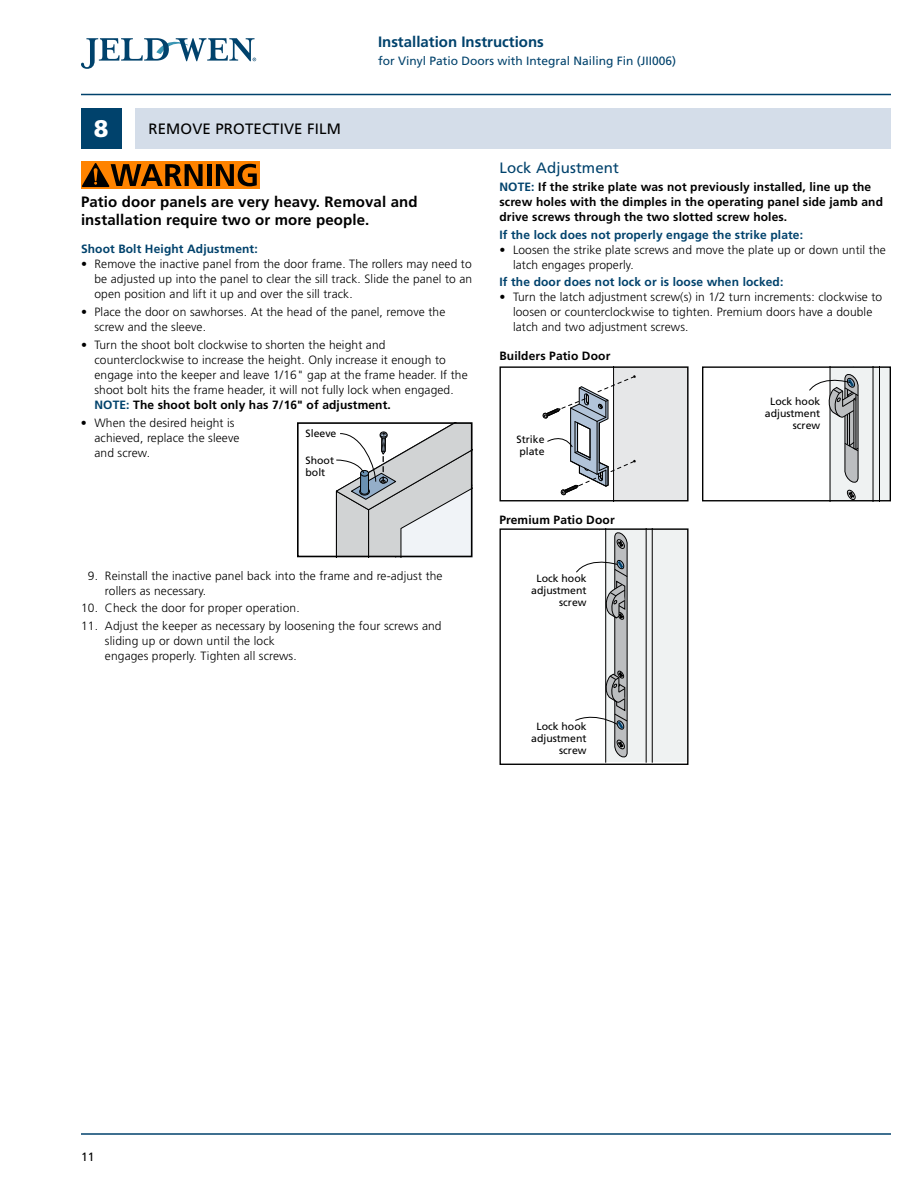
<style>
.page{position:relative;width:918px;height:1188px;background:#fff}
.page>*{position:absolute;margin:0;border:0;box-sizing:border-box;transform-origin:0 0}
.t1{font:900 24px "Frutiger LT Std";color:#fff}
.t2{font:700 15px/18px "Frutiger LT Std";letter-spacing:.01em;color:#000}
.t3{font:700 15px "Frutiger LT Std";color:#00426c}
.t4{font:15px "Frutiger LT Std";letter-spacing:.01em;color:#000}
.t5{font:15px "Frutiger LT Std";letter-spacing:.01em;color:#00426c}
.t6{font:300 12px/15px "Frutiger LT Std";letter-spacing:.01em;color:#000}
.t7{font:700 12px/15px "Frutiger LT Std";letter-spacing:.01em;color:#000}
.t8{font:700 12px "Frutiger LT Std";letter-spacing:.01em;color:#00426c}
.t9{font:12px "Frutiger LT Std";color:#00426c}
.t10{font:12px "Frutiger LT Std";color:#000}
.t11{font:10.5px/12px "Frutiger LT Std";color:#000;text-align:right}
.s1{font-weight:700;color:#00426c}
.s2{font-weight:700}
.s3{color:#00426c}
</style>
<div class="page">
<hr style="left:81px;top:94px;width:810px;height:1px;background:#00426c">
<hr style="left:81px;top:1133px;width:810px;height:2px;background:#00426c">
<svg style="left:81px;top:38px;width:175px;height:31px"></svg>
<div style="left:135px;top:108px;width:756px;height:40px;background:#d4dde9"></div>
<div style="left:81px;top:108px;width:41px;height:40px;background:#00426c"></div>
<div style="left:81px;top:161px;width:179px;height:28px;background:#ff8300"></div>
<hr style="left:207px;top:164px;width:4px;height:22px;background:#000">
<svg style="left:216px;top:164px;width:41px;height:22px"></svg>
<svg style="left:82px;top:163px;width:121px;height:24px"></svg>
<div style="left:297px;top:422px;width:175px;height:135px;border:2px solid #000"></div>
<svg style="left:335px;top:422px;width:137px;height:135px"></svg>
<div style="left:830px;top:366px;width:61px;height:135px;background:#eff2f2"></div>
<hr style="left:830px;top:366px;width:1px;height:135px;background:#000">
<hr style="left:873px;top:366px;width:1px;height:135px;background:#000">
<hr style="left:879px;top:366px;width:1px;height:135px;background:#000">
<svg style="left:847px;top:490px;width:9px;height:9px"></svg>
<div style="left:702px;top:366px;width:189px;height:135px;border:1px solid #000"></div>
<svg style="left:809px;top:373px;width:50px;height:110px"></svg>
<svg style="left:542px;top:366px;width:146px;height:135px"></svg>
<div style="left:605px;top:528px;width:83px;height:234px;background:#eff2f2"></div>
<hr style="left:605px;top:528px;width:1px;height:235px;background:#000">
<hr style="left:646px;top:528px;width:1px;height:235px;background:#000">
<hr style="left:652px;top:528px;width:1px;height:235px;background:#000">
<div style="left:500px;top:528px;width:189px;height:237px;border:1px solid #000"></div>
<svg style="left:575px;top:532px;width:53px;height:226px"></svg>
<h1 class="t1" style="left:94px;top:114px;width:16px">8</h1>
<p class="t4" style="left:148px;top:120px;width:194px">REMOVE PROTECTIVE FILM</p>
<p class="t3" style="left:378px;top:33px;width:167px">Installation Instructions</p>
<p class="t9" style="left:378px;top:54px;width:300px">for Vinyl Patio Doors with Integral Nailing Fin (JII006)</p>
<p class="t2" style="left:81px;top:193px;width:338px">Patio door panels are very heavy. Removal and installation require two or more people.</p>
<p class="t8" style="left:81px;top:242px;width:178px">Shoot Bolt Height Adjustment:</p>
<p class="t6" style="left:94px;top:257px;width:379px;text-align:justify;text-indent:-14px">• Remove the inactive panel from the door frame. The rollers may need to be adjusted up into the panel to clear the sill track. Slide the panel to an open position and lift it up and over the sill track.</p>
<p class="t6" style="left:94px;top:305px;width:352px;text-indent:-14px">• Place the door on sawhorses. At the head of the panel, remove the screw and the sleeve.</p>
<p class="t6" style="left:94px;top:337px;width:375px;text-indent:-14px">• Turn the shoot bolt clockwise to shorten the height and counterclockwise to increase the height. Only increase it enough to engage into the keeper and leave 1/16" gap at the frame header. If the shoot bolt hits the frame header, it will not fully lock when engaged.<br><span class="s1">NOTE:</span> <span class="s2">The shoot bolt only has 7/16" of adjustment.</span></p>
<p class="t6" style="left:94px;top:415px;width:147px;text-indent:-14px">• When the desired height is achieved, replace the sleeve and screw.</p>
<p class="t11" style="left:306px;top:454px;width:30px;text-align:left">Shoot bolt</p>
<p class="t11" style="left:306px;top:427px;width:32px">Sleeve</p>
<p class="t6" style="left:105px;top:568px;width:339px;text-indent:-17px">9. Reinstall the inactive panel back into the frame and re-adjust the rollers as necessary.</p>
<p class="t6" style="left:81px;top:601px;width:220px">10. Check the door for proper operation.</p>
<p class="t6" style="left:105px;top:619px;width:338px;text-indent:-24px">11. Adjust the keeper as necessary by loosening the four screws and sliding up or down until the lock<br>engages properly. Tighten all screws.</p>
<p class="t5" style="left:500px;top:159px;width:121px">Lock Adjustment</p>
<p class="t7" style="left:500px;top:179px;width:385px"><span class="s3">NOTE:</span> If the strike plate was not previously installed, line up the screw holes with the dimples in the operating panel side jamb and drive screws through the two slotted screw holes.</p>
<p class="t8" style="left:500px;top:227px;width:305px">If the lock does not properly engage the strike plate:</p>
<p class="t6" style="left:513px;top:242px;width:374px;text-indent:-14px">• Loosen the strike plate screws and move the plate up or down until the latch engages properly.</p>
<p class="t8" style="left:500px;top:275px;width:285px">If the door does not lock or is loose when locked:</p>
<p class="t6" style="left:513px;top:290px;width:371px;text-indent:-14px">• Turn the latch adjustment screw(s) in 1/2 turn increments: clockwise to loosen or counterclockwise to tighten. Premium doors have a double latch and two adjustment screws.</p>
<p class="t7" style="left:500px;top:349px;width:112px">Builders Patio Door</p>
<p class="t11" style="left:517px;top:433px;width:30px;text-align:left">Strike plate</p>
<p class="t7" style="left:500px;top:512px;width:117px">Premium Patio Door</p>
<p class="t11" style="left:531px;top:572px;width:57px">Lock hook adjustment screw</p>
<p class="t11" style="left:531px;top:721px;width:57px">Lock hook adjustment screw</p>
<p class="t11" style="left:765px;top:395px;width:57px">Lock hook adjustment screw</p>
<p class="t10" style="left:81px;top:1150px;width:15px">11</p>
</div>
